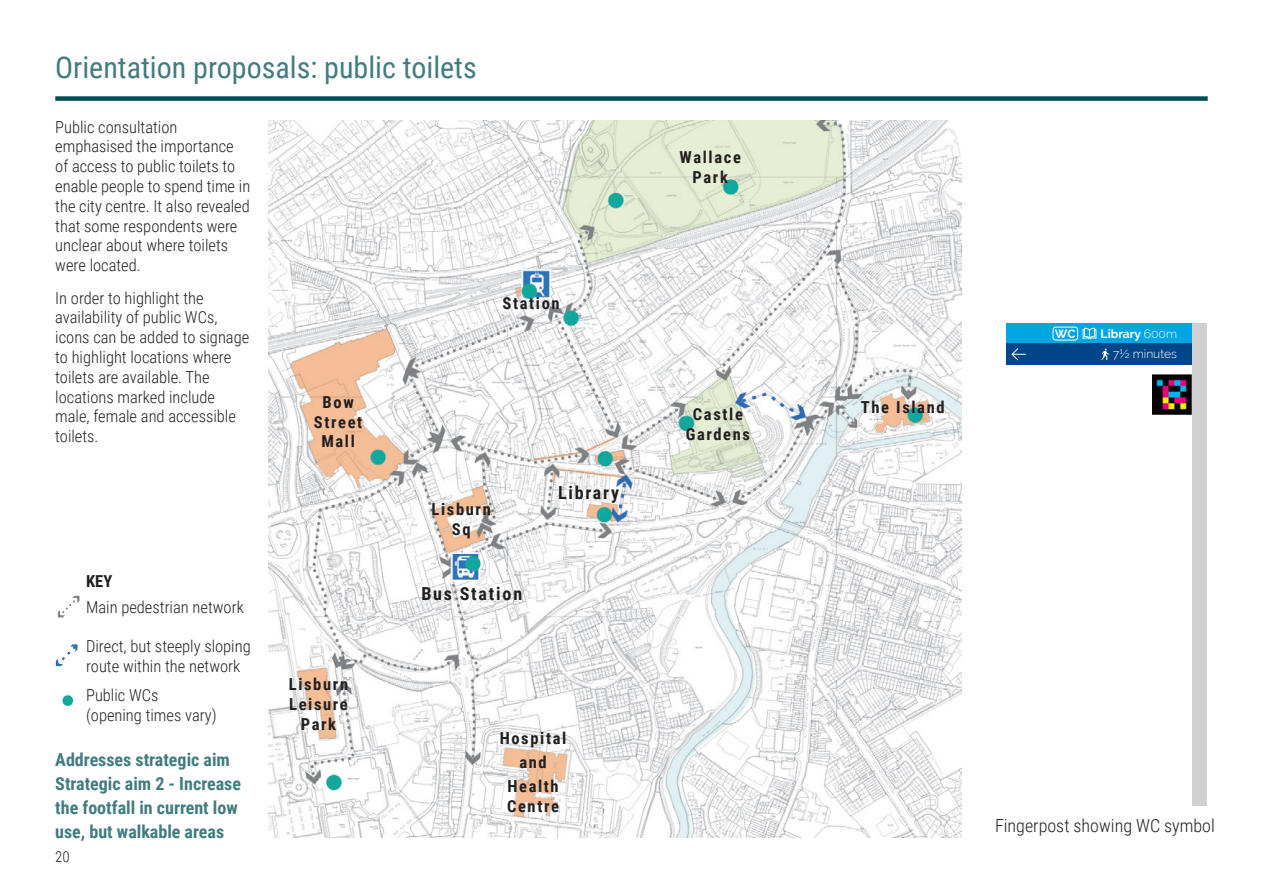
<style>
.page{position:relative;width:1263px;height:893px;background:#fff}
.page>*{position:absolute;margin:0;border:0;box-sizing:border-box;transform-origin:0 0}
.t1{font:30px "Roboto Condensed";color:#427c80}
.t2{font:700 18px/24px "Roboto Condensed";color:#427c80}
.t3{font:300 18px "Roboto Condensed";color:#231f20}
.t4{font:700 18px "Roboto Condensed";letter-spacing:.1em;color:#231f20}
.t5{font:300 16.5px/19.8px "Roboto Condensed";color:#231f20}
.t6{font:700 16.5px/19.8px "Roboto Condensed";letter-spacing:.1em;color:#231f20;text-align:center}
.t7{font:300 15px "Roboto Condensed";color:#231f20}
.t8{font:300 12.15px/20.5px "Raleway";color:#fff;text-align:right}
.t9{font:700 12.15px "Raleway";color:#fff}
.s1{font-weight:700}
</style>
<div class="page">
<div style="left:55px;top:96px;width:1153px;height:5px;background:#004e53"></div>
<img style="left:269px;top:120px;width:692px;height:718px">
<svg style="left:55px;top:644px;width:23px;height:23px"></svg>
<div style="left:62px;top:695px;width:11px;height:11px;background:#12a79d;border-radius:50%"></div>
<svg style="left:57px;top:595px;width:23px;height:23px"></svg>
<div style="left:1192px;top:323px;width:14px;height:483px;background:#d0d0d0"></div>
<div style="left:1006px;top:323px;width:186px;height:21px;background:#00a6e1"></div>
<div style="left:1006px;top:344px;width:186px;height:21px;background:#004689"></div>
<svg style="left:1101px;top:348px;width:8px;height:12px"></svg>
<svg style="left:1011px;top:348px;width:15px;height:13px"></svg>
<svg style="left:1082px;top:328px;width:14px;height:11px"></svg>
<div style="left:1052px;top:327px;width:26px;height:14px;border:1px solid #fff;border-radius:3px"></div>
<img style="left:1152px;top:375px;width:40px;height:40px">
<p class="t1" style="left:55px;top:46px;width:423px">Orientation proposals: public toilets</p>
<p class="t5" style="left:55px;top:116px;width:197px">Public consultation emphasised the importance of access to public toilets to enable people to spend time in the city centre. It also revealed that some respondents were unclear about where toilets were located.</p>
<p class="t5" style="left:55px;top:287px;width:195px">In order to highlight the availability of public WCs, icons can be added to signage to highlight locations where toilets are available. The locations marked include male, female and accessible toilets.</p>
<p class="t6" style="left:314px;top:391px;width:50px">Bow<br>Street<br>Mall</p>
<p class="t6" style="left:502px;top:293px;width:59px">Station</p>
<p class="t6" style="left:431px;top:499px;width:61px">Lisburn<br>Sq</p>
<p class="t4" style="left:558px;top:480px;width:63px">Library</p>
<p class="t6" style="left:86px;top:571px;width:28px">KEY</p>
<p class="t5" style="left:86px;top:597px;width:159px">Main pedestrian network</p>
<p class="t5" style="left:86px;top:636px;width:166px">Direct, but steeply sloping route within the network</p>
<p class="t5" style="left:86px;top:684px;width:132px">Public WCs (opening times vary)</p>
<p class="t2" style="left:55px;top:747px;width:187px">Addresses strategic aim<br>Strategic aim 2 - Increase the footfall in current low use, but walkable areas</p>
<p class="t7" style="left:55px;top:846px;width:16px">20</p>
<p class="t6" style="left:289px;top:674px;width:61px">Lisburn<br>Leisure<br>Park</p>
<p class="t4" style="left:421px;top:581px;width:102px">Bus Station</p>
<p class="t6" style="left:500px;top:727px;width:68px">Hospital</p>
<p class="t6" style="left:519px;top:751px;width:29px">and</p>
<p class="t6" style="left:507px;top:775px;width:53px;text-align:left">Health<br>Centre</p>
<p class="t6" style="left:680px;top:147px;width:63px">Wallace<br>Park</p>
<p class="t6" style="left:686px;top:404px;width:66px">Castle<br>Gardens</p>
<p class="t6" style="left:861px;top:396px;width:85px">The Island</p>
<p class="t9" style="left:1055px;top:327px;width:22px">WC</p>
<p class="t8" style="left:1100px;top:323px;width:78px"><span class="s1">Library</span> 600m<br>7½ minutes</p>
<p class="t3" style="left:995px;top:813px;width:221px">Fingerpost showing WC symbol</p>
</div>
